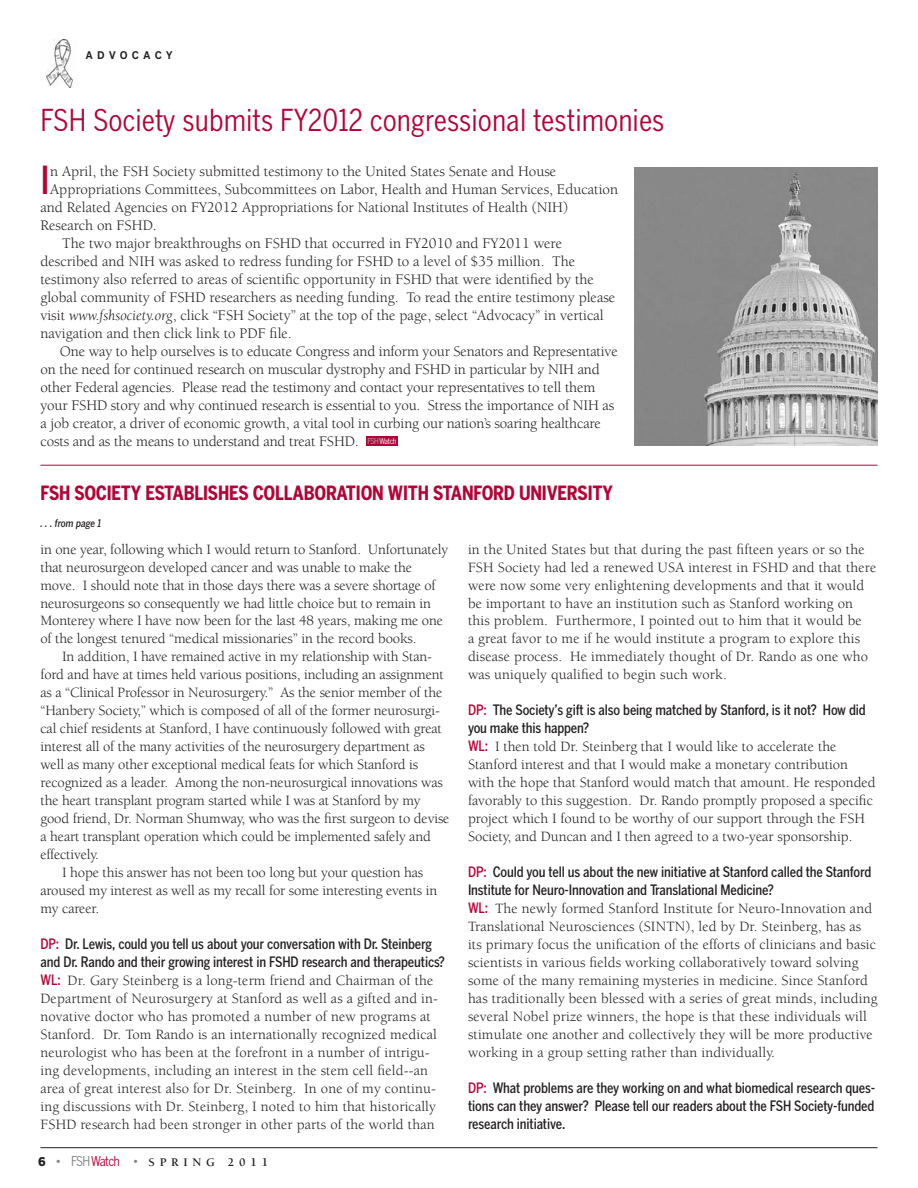
<style>
.page{position:relative;width:918px;height:1188px;background:#fff}
.page>*{position:absolute;margin:0;border:0;box-sizing:border-box;transform-origin:0 0}
.t1{font:500 condensed 38.4px "Benton Gothic";color:#b30437}
.t2{font:condensed 30px "Benton Gothic";color:#b30437}
.continuation_head{font:700 condensed 19.5px "Benton Gothic";letter-spacing:-.01em;color:#b30437}
.body_copy{font:15px/18px "Berkeley";color:#231f20}
.t3{font:14.7px/18px "Berkeley";color:#231f20}
.t4{font:500 condensed 14.25px/18px "Benton Gothic";letter-spacing:-.01em;color:#231f20}
.t5{font:700 12px "Berkeley";letter-spacing:.4em;color:#231f20}
.t6{font:italic 500 condensed 10.5px "Benton Gothic";letter-spacing:-.005em;color:#231f20}
.t7{font:700 10.5px "Benton Gothic";letter-spacing:.375em;color:#231f20}
.t8{font:condensed 8.1px "Benton Gothic";letter-spacing:-.055em;color:#fff}
.s1{font-style:italic}
.s2{color:#b2b3b7}
.s3{color:#b30437}
.s4{font-family:"Benton Gothic";font-weight:500;font-stretch:condensed;font-size:14.25px;color:#b30437}
.s5{font-family:"Benton Gothic";font-weight:900}
.s6{font-family:"Benton Gothic";font-weight:900;font-size:7.5px;color:#808285}
.s7{font-family:"Benton Gothic";font-weight:400;font-stretch:condensed;font-size:13.5px;color:#808285}
.s8{font-family:"Benton Gothic";font-weight:400;font-stretch:condensed;font-size:13.5px;color:#b30437}
</style>
<div class="page">
<hr style="left:40px;top:1147px;width:838px;height:1px;background:#231f20">
<hr style="left:40px;top:465px;width:838px;height:1px;background:#b30437">
<img style="left:634px;top:168px;width:244px;height:278px">
<div style="left:366px;top:436px;width:32px;height:10px;background:#b30437"></div>
<img style="left:46px;top:40px;width:28px;height:48px">
<p class="t7" style="left:86px;top:48px;width:89px">ADVOCACY</p>
<p class="t2" style="left:40px;top:102px;width:626px">FSH Society submits FY2012 congressional testimonies</p>
<p class="t1" style="left:40px;top:157px;width:11px">I</p>
<p class="body_copy" style="left:50px;top:162px;width:508px">n April, the FSH Society submitted testimony to the United States Senate and House</p>
<p class="body_copy" style="left:50px;top:180px;width:569px">Appropriations Committees, Subcommittees on Labor, Health and Human Services, Education</p>
<p class="body_copy" style="left:40px;top:198px;width:529px">and Related Agencies on FY2012 Appropriations for National Institutes of Health (NIH)</p>
<p class="body_copy" style="left:40px;top:216px;width:118px">Research on FSHD.</p>
<p class="body_copy" style="left:40px;top:234px;width:576px;text-indent:22px">The two major breakthroughs on FSHD that occurred in FY2010 and FY2011 were described and NIH was asked to redress funding for FSHD to a level of $35 million. The testimony also referred to areas of scientific opportunity in FSHD that were identified by the global community of FSHD researchers as needing funding. To read the entire testimony please visit <span class="s1">www.fshsociety.org</span>, click “FSH Society” at the top of the page, select “Advocacy” in vertical navigation and then click link to PDF file.</p>
<p class="body_copy" style="left:40px;top:342px;width:579px;text-indent:19px">One way to help ourselves is to educate Congress and inform your Senators and Representative on the need for continued research on muscular dystrophy and FSHD in particular by NIH and other Federal agencies. Please read the testimony and contact your representatives to tell them your FSHD story and why continued research is essential to you. Stress the importance of NIH as a job creator, a driver of economic growth, a vital tool in curbing our nation’s soaring healthcare costs and as the means to understand and treat FSHD.</p>
<p class="t8" style="left:367px;top:436px;width:31px"><span class="s2">FSH</span>Watch</p>
<p class="continuation_head" style="left:40px;top:481px;width:574px">FSH SOCIETY ESTABLISHES COLLABORATION WITH STANFORD UNIVERSITY</p>
<p class="t6" style="left:40px;top:516px;width:62px">. . . from page 1</p>
<p class="t3" style="left:40px;top:540px;width:409px">in one year, following which I would return to Stanford. Unfortunately that neurosurgeon developed cancer and was unable to make the move. I should note that in those days there was a severe shortage of neurosurgeons so consequently we had little choice but to remain in Monterey where I have now been for the last 48 years, making me one of the longest tenured “medical missionaries” in the record books.</p>
<p class="t3" style="left:40px;top:648px;width:411px;text-indent:22px">In addition, I have remained active in my relationship with Stan&shy;ford and have at times held various positions, including an assignment as a “Clinical Professor in Neurosurgery.” As the senior member of the “Hanbery Society,” which is composed of all of the former neurosurgi&shy;cal chief residents at Stanford, I have continuously followed with great interest all of the many activities of the neurosurgery department as well as many other exceptional medical feats for which Stanford is recognized as a leader. Among the non-neurosurgical innovations was the heart transplant program started while I was at Stanford by my good friend, Dr. Norman Shumway, who was the first surgeon to devise a heart transplant operation which could be implemented safely and effectively.</p>
<p class="t3" style="left:40px;top:864px;width:398px;text-indent:22px">I hope this answer has not been too long but your question has aroused my interest as well as my recall for some interesting events in my career.</p>
<p class="t4" style="left:40px;top:935px;width:406px"><span class="s3">DP:</span> Dr. Lewis, could you tell us about your conversation with Dr. Steinberg and Dr. Rando and their growing interest in FSHD research and therapeutics?</p>
<p class="t3" style="left:40px;top:972px;width:399px"><span class="s4">WL:</span> Dr. Gary Steinberg is a long-term friend and Chairman of the Department of Neurosurgery at Stanford as well as a gifted and in&shy;novative doctor who has promoted a number of new programs at Stanford. Dr. Tom Rando is an internationally recognized medical neurologist who has been at the forefront in a number of intrigu&shy;ing developments, including an interest in the stem cell field--an area of great interest also for Dr. Steinberg. In one of my continu&shy;ing discussions with Dr. Steinberg, I noted to him that historically FSHD research had been stronger in other parts of the world than</p>
<p class="t5" style="left:38px;top:1155px;width:232px"><span class="s5">6</span> <span class="s6">•</span> <span class="s7">FSH</span><span class="s8">Watch</span> <span class="s6">•</span> SPRING 2011</p>
<p class="t3" style="left:468px;top:540px;width:410px">in the United States but that during the past fifteen years or so the FSH Society had led a renewed USA interest in FSHD and that there were now some very enlightening developments and that it would be important to have an institution such as Stanford working on this problem. Furthermore, I pointed out to him that it would be<br>a great favor to me if he would institute a program to explore this disease process. He immediately thought of Dr. Rando as one who was uniquely qualified to begin such work.</p>
<p class="t4" style="left:468px;top:701px;width:399px"><span class="s3">DP:</span> The Society’s gift is also being matched by Stanford, is it not? How did you make this happen?</p>
<p class="t3" style="left:468px;top:738px;width:409px"><span class="s4">WL:</span> I then told Dr. Steinberg that I would like to accelerate the Stanford interest and that I would make a monetary contribution with the hope that Stanford would match that amount. He responded favorably to this suggestion. Dr. Rando promptly proposed a specific project which I found to be worthy of our support through the FSH Society, and Duncan and I then agreed to a two-year sponsorship.</p>
<p class="t4" style="left:468px;top:863px;width:405px"><span class="s3">DP:</span> Could you tell us about the new initiative at Stanford called the Stanford<br>Institute for Neuro-Innovation and Translational Medicine?</p>
<p class="t3" style="left:468px;top:900px;width:411px"><span class="s4">WL:</span> The newly formed Stanford Institute for Neuro-Innovation and Translational Neurosciences (SINTN), led by Dr. Steinberg, has as its primary focus the unification of the efforts of clinicians and basic scientists in various fields working collaboratively toward solving some of the many remaining mysteries in medicine. Since Stanford has traditionally been blessed with a series of great minds, including several Nobel prize winners, the hope is that these individuals will stimulate one another and collectively they will be more productive working in a group setting rather than individually.</p>
<p class="t4" style="left:468px;top:1079px;width:409px;text-align:justify"><span class="s3">DP:</span> What problems are they working on and what biomedical research ques&shy;tions can they answer? Please tell our readers about the FSH Society-funded research initiative.</p>
</div>
